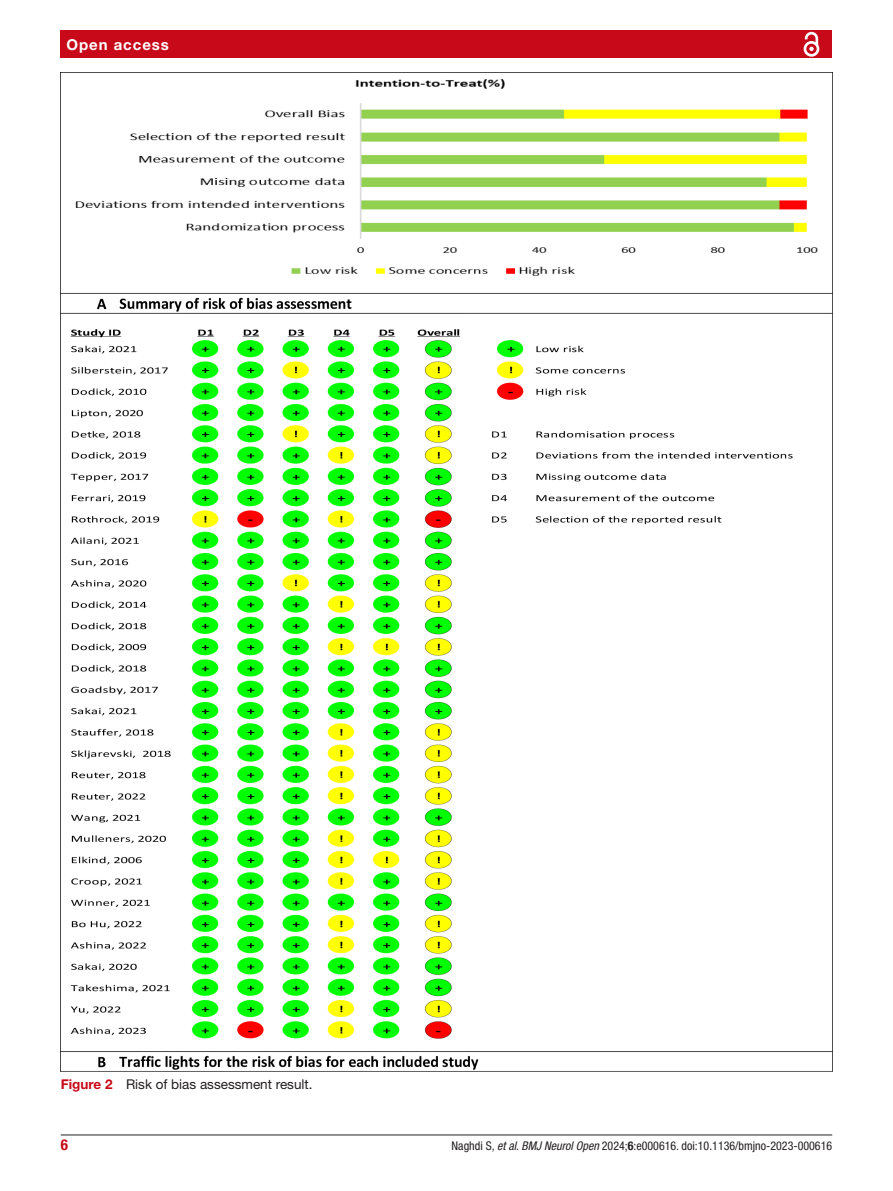
<style>
.page{position:relative;width:893px;height:1191px;background:#fff}
.page>*{position:absolute;margin:0;border:0;box-sizing:border-box;transform-origin:0 0}
.t1{font:700 15px "Helvetica Neue LT Std";letter-spacing:.065em;color:#fff}
.t2{font:700 condensed 15px "Helvetica Neue LT Std";color:#c80919}
.t3{font:13.5px "Helvetica Neue LT Std";color:#231f20}
.t4{font:condensed 12px "Helvetica Neue LT Std";color:#231f20}
.s1{font-weight:700;color:#c80919}
.s2{font-style:italic}
.s3{font-weight:700}
</style>
<div class="page">
<hr style="left:61px;top:1134px;width:771px;height:1px;background:#231f20">
<div style="left:61px;top:31px;width:771px;height:27px;background:#c80919"></div>
<svg style="left:803px;top:31px;width:17px;height:26px"></svg>
<img style="left:61px;top:79px;width:771px;height:991px">
<p class="t1" style="left:66px;top:35px;width:104px">Open access</p>
<p class="t3" style="left:61px;top:1076px;width:253px"><span class="s1">Figure 2</span> Risk of bias assessment result.</p>
<p class="t2" style="left:61px;top:1135px;width:9px">6</p>
<p class="t4" style="left:452px;top:1138px;width:382px">Naghdi S<span class="s2">, et al</span>. <span class="s2">BMJ Neurol Open</span> 2024;<span class="s3">6</span>:e000616. doi:10.1136/bmjno-2023-000616</p>
</div>
